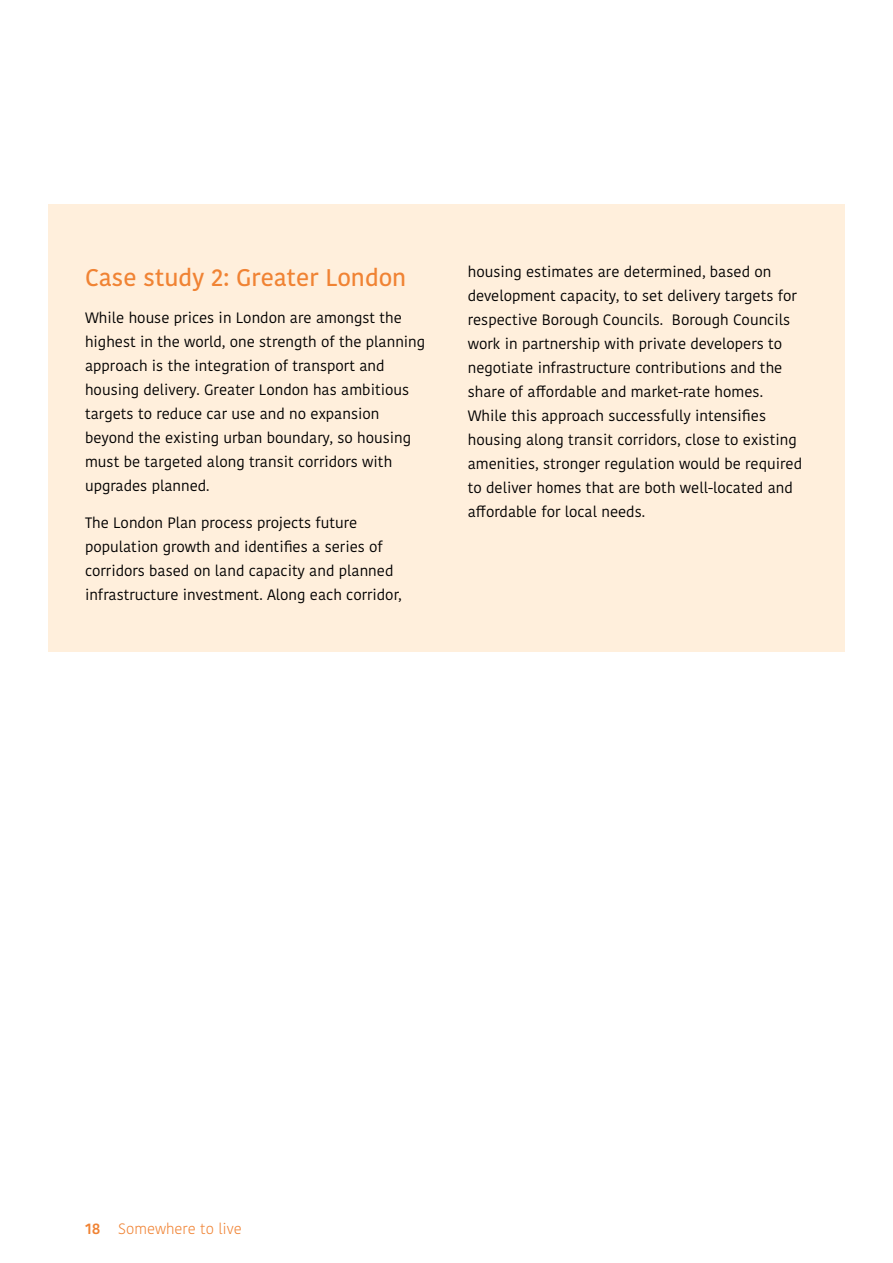
<style>
.page{position:relative;width:893px;height:1263px;background:#fff}
.page>*{position:absolute;margin:0;border:0;box-sizing:border-box;transform-origin:0 0}
.t1{font:500 24px "Kohinoor Bangla";color:#f08334}
.t2{font:15px/24px "Kohinoor Bangla";color:#000}
.t3{font:300 15px "Kohinoor Bangla";color:#f08334}
.s1{font-weight:600}
</style>
<div class="page">
<div style="left:48px;top:205px;width:797px;height:447px;background:#ffefdc"></div>
<h1 class="t1" style="left:85px;top:258px;width:323px">Case study 2: Greater London</h1>
<p class="t2" style="left:85px;top:305px;width:342px">While house prices in London are amongst the highest in the world, one strength of the planning approach is the integration of transport and housing delivery. Greater London has ambitious targets to reduce car use and no expansion beyond the existing urban boundary, so housing must be targeted along transit corridors with upgrades planned.</p>
<p class="t2" style="left:85px;top:510px;width:318px">The London Plan process projects future population growth and identifies a series of corridors based on land capacity and planned infrastructure investment. Along each corridor,</p>
<p class="t2" style="left:468px;top:259px;width:336px">housing estimates are determined, based on development capacity, to set delivery targets for respective Borough Councils. Borough Councils work in partnership with private developers to negotiate infrastructure contributions and the share of affordable and market-rate homes.<br>While this approach successfully intensifies housing along transit corridors, close to existing amenities, stronger regulation would be required to deliver homes that are both well-located and affordable for local needs.</p>
<p class="t3" style="left:85px;top:1217px;width:158px"><span class="s1">18</span> Somewhere to live</p>
</div>
